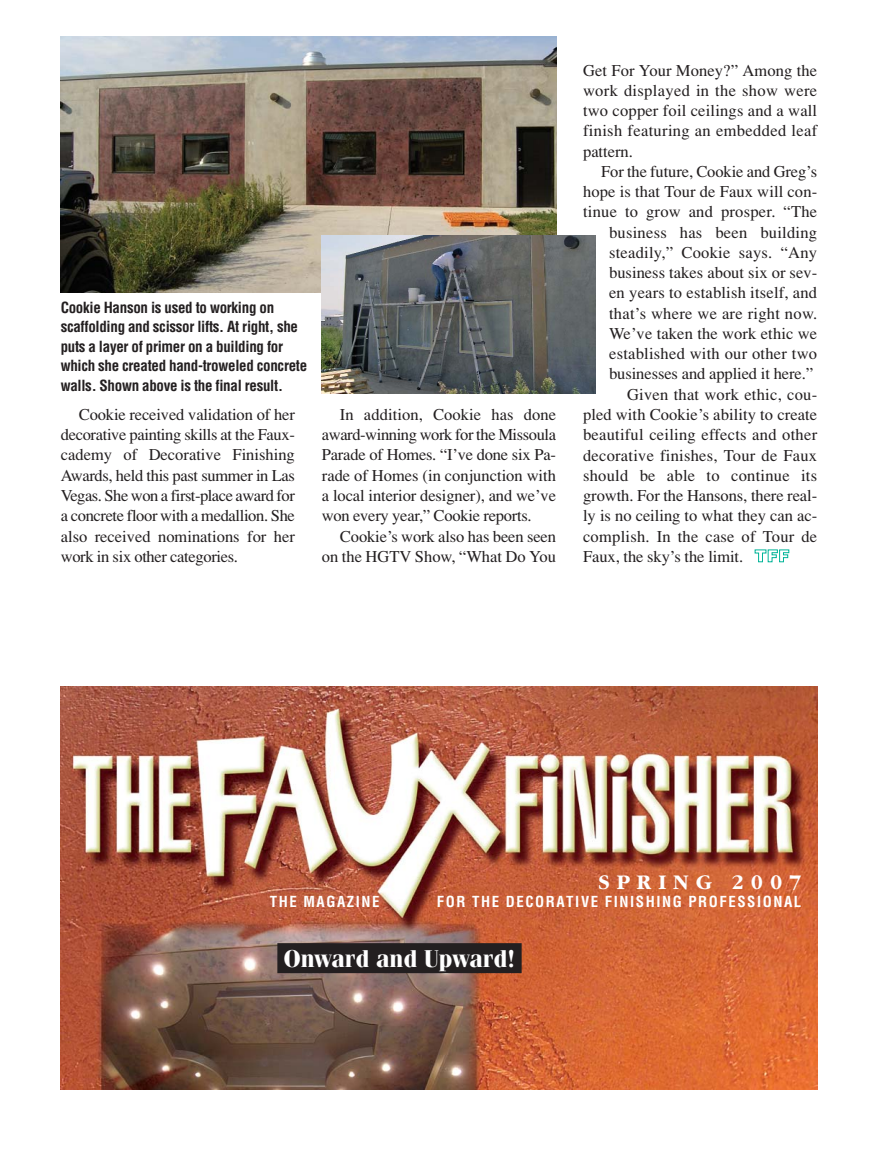
<style>
.page{position:relative;width:878px;height:1175px;background:#fff}
.page>*{position:absolute;margin:0;border:0;box-sizing:border-box;transform-origin:0 0}
.t1{font:700 24.3px "Fenice";letter-spacing:-.005em;color:#fff}
.t2{font:700 21.6px "Garamond";letter-spacing:.33em;color:#fff}
.t3{font:16.5px/20.2px "Times";letter-spacing:.005em;color:#231f20;text-align:justify}
.t4{font:700 condensed 15px/19.5px "Helvetica";letter-spacing:-.02em;color:#231f20}
.t5{font:700 condensed 14.85px "Helvetica";letter-spacing:.105em;color:#fff}
.s1{font-family:"Helvetica";font-weight:900;color:#fff}
</style>
<div class="page">
<img style="left:61px;top:36px;width:495px;height:256px">
<img style="left:322px;top:235px;width:273px;height:158px">
<img style="left:61px;top:687px;width:756px;height:402px">
<div style="left:277px;top:943px;width:244px;height:30px;background:#231f20"></div>
<p class="t4" style="left:61px;top:299px;width:248px">Cookie Hanson is used to working on scaffolding and scissor lifts. At right, she puts a layer of primer on a building for which she created hand-troweled concrete walls. Shown above is the final result.</p>
<p class="t3" style="left:61px;top:406px;width:236px;text-indent:18px">Cookie received validation of her decorative painting skills at the Faux&shy;cademy of Decorative Finishing Awards, held this past summer in Las Vegas. She won a first-place award for a concrete floor with a medallion. She also received nominations for her work in six other categories.</p>
<p class="t3" style="left:322px;top:406px;width:236px;text-indent:18px">In addition, Cookie has done award-winning work for the Missoula Parade of Homes. “I’ve done six Pa&shy;rade of Homes (in conjunction with a local interior designer), and we’ve won every year,” Cookie reports.</p>
<p class="t3" style="left:322px;top:527px;width:236px;text-align:right">Cookie’s work also has been seen on the HGTV Show, “What Do You</p>
<p class="t3" style="left:583px;top:61px;width:236px">Get For Your Money?” Among the work displayed in the show were two copper foil ceilings and a wall finish featuring an embedded leaf pattern.</p>
<p class="t3" style="left:601px;top:163px;width:217px">For the future, Cookie and Greg’s</p>
<p class="t3" style="left:583px;top:183px;width:235px">hope is that Tour de Faux will con-</p>
<p class="t3" style="left:583px;top:203px;width:235px">tinue to grow and prosper. “The</p>
<p class="t3" style="left:609px;top:223px;width:209px">business has been building</p>
<p class="t3" style="left:609px;top:244px;width:209px">steadily,” Cookie says. “Any</p>
<p class="t3" style="left:609px;top:264px;width:209px">business takes about six or sev-</p>
<p class="t3" style="left:609px;top:284px;width:209px">en years to establish itself, and</p>
<p class="t3" style="left:609px;top:304px;width:210px">that’s where we are right now.</p>
<p class="t3" style="left:609px;top:325px;width:210px">We’ve taken the work ethic we</p>
<p class="t3" style="left:609px;top:345px;width:209px">established with our other two</p>
<p class="t3" style="left:609px;top:365px;width:205px">businesses and applied it here.”</p>
<p class="t3" style="left:627px;top:385px;width:191px">Given that work ethic, cou-</p>
<p class="t3" style="left:583px;top:406px;width:236px">pled with Cookie’s ability to create</p>
<p class="t3" style="left:583px;top:426px;width:236px">beautiful ceiling effects and other</p>
<p class="t3" style="left:583px;top:446px;width:235px">decorative finishes, Tour de Faux</p>
<p class="t3" style="left:583px;top:466px;width:235px">should be able to continue its</p>
<p class="t3" style="left:583px;top:487px;width:235px">growth. For the Hansons, there real-</p>
<p class="t3" style="left:583px;top:507px;width:236px">ly is no ceiling to what they can ac-</p>
<p class="t3" style="left:583px;top:527px;width:235px">complish. In the case of Tour de</p>
<p class="t3" style="left:583px;top:547px;width:208px">Faux, the sky’s the limit. <span class="s1">TFF</span></p>
<h2 class="t2" style="left:598px;top:873px;width:204px">SPRING 2007</h2>
<p class="t5" style="left:270px;top:896px;width:111px">THE MAGAZINE</p>
<p class="t5" style="left:436px;top:896px;width:366px">FOR THE DECORATIVE FINISHING PROFESSIONAL</p>
<h1 class="t1" style="left:283px;top:950px;width:233px">Onward and Upward!</h1>
</div>
